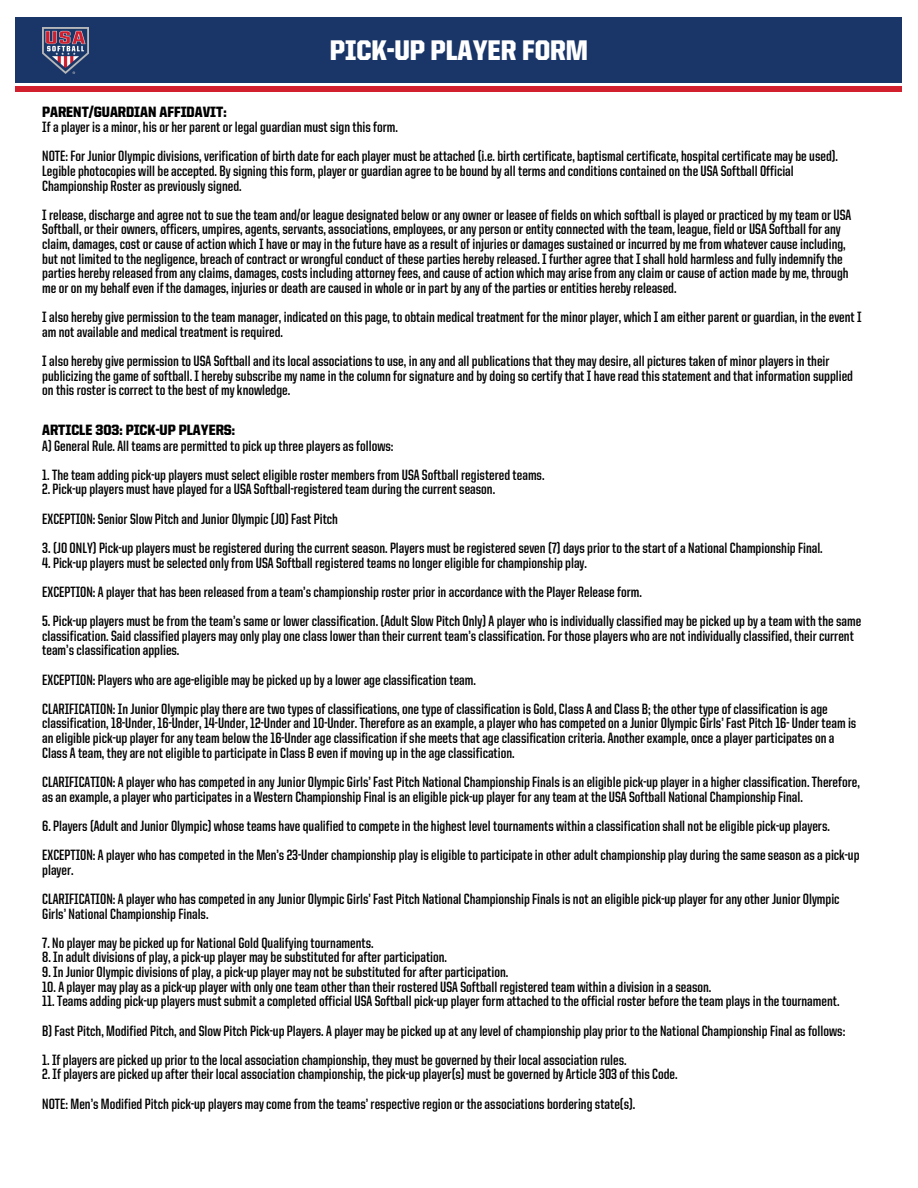
<style>
.page{position:relative;width:918px;height:1188px;background:#fff}
.page>*{position:absolute;margin:0;border:0;box-sizing:border-box;transform-origin:0 0}
.t1{font:900 28.5px "United Sans Semi Cond";color:#fff}
.t2{font:700 15px/14.7px "United Sans Cond";color:#000}
.t3{font:900 15px "United Sans Semi Cond";color:#000}
</style>
<div class="page">
<div style="left:16px;top:17px;width:886px;height:66px;background:#1a3668"></div>
<div style="left:16px;top:86px;width:886px;height:6px;background:#d2202f"></div>
<img style="left:42px;top:27px;width:46px;height:46px">
<p class="t1" style="left:330px;top:39px;width:260px">PICK-UP PLAYER FORM</p>
<p class="t3" style="left:42px;top:106px;width:186px">PARENT/GUARDIAN AFFIDAVIT:</p>
<p class="t2" style="left:42px;top:121px;width:357px">If a player is a minor, his or her parent or legal guardian must sign this form.</p>
<p class="t2" style="left:42px;top:150px;width:797px">NOTE: For Junior Olympic divisions, verification of birth date for each player must be attached (i.e. birth certificate, baptismal certificate, hospital certificate may be used).<br>Legible photocopies will be accepted. By signing this form, player or guardian agree to be bound by all terms and conditions contained on the USA Softball Official<br>Championship Roster as previously signed.</p>
<p class="t2" style="left:42px;top:209px;width:811px">I release, discharge and agree not to sue the team and/or league designated below or any owner or leasee of fields on which softball is played or practiced by my team or USA Softball, or their owners, officers, umpires, agents, servants, associations, employees, or any person or entity connected with the team, league, field or USA Softball for any claim, damages, cost or cause of action which I have or may in the future have as a result of injuries or damages sustained or incurred by me from whatever cause including, but not limited to the negligence, breach of contract or wrongful conduct of these parties hereby released. I further agree that I shall hold harmless and fully indemnify the parties hereby released from any claims, damages, costs including attorney fees, and cause of action which may arise from any claim or cause of action made by me, through me or on my behalf even if the damages, injuries or death are caused in whole or in part by any of the parties or entities hereby released.</p>
<p class="t2" style="left:42px;top:311px;width:821px">I also hereby give permission to the team manager, indicated on this page, to obtain medical treatment for the minor player, which I am either parent or guardian, in the event I am not available and medical treatment is required.</p>
<p class="t2" style="left:42px;top:355px;width:812px">I also hereby give permission to USA Softball and its local associations to use, in any and all publications that they may desire, all pictures taken of minor players in their publicizing the game of softball. I hereby subscribe my name in the column for signature and by doing so certify that I have read this statement and that information supplied on this roster is correct to the best of my knowledge.</p>
<p class="t3" style="left:42px;top:424px;width:194px">ARTICLE 303: PICK-UP PLAYERS:</p>
<p class="t2" style="left:42px;top:439px;width:353px">A) General Rule. All teams are permitted to pick up three players as follows:</p>
<p class="t2" style="left:42px;top:469px;width:504px">1. The team adding pick-up players must select eligible roster members from USA Softball registered teams.</p>
<p class="t2" style="left:42px;top:483px;width:455px">2. Pick-up players must have played for a USA Softball-registered team during the current season.</p>
<p class="t2" style="left:42px;top:512px;width:297px">EXCEPTION: Senior Slow Pitch and Junior Olympic (JO) Fast Pitch</p>
<p class="t2" style="left:42px;top:542px;width:782px">3. (JO ONLY) Pick-up players must be registered during the current season. Players must be registered seven (7) days prior to the start of a National Championship Final.</p>
<p class="t2" style="left:42px;top:556px;width:546px">4. Pick-up players must be selected only from USA Softball registered teams no longer eligible for championship play.</p>
<p class="t2" style="left:42px;top:586px;width:601px">EXCEPTION: A player that has been released from a team’s championship roster prior in accordance with the Player Release form.</p>
<p class="t2" style="left:42px;top:615px;width:821px">5. Pick-up players must be from the team’s same or lower classification. (Adult Slow Pitch Only) A player who is individually classified may be picked up by a team with the same classification. Said classified players may only play one class lower than their current team’s classification. For those players who are not individually classified, their current team’s classification applies.</p>
<p class="t2" style="left:42px;top:673px;width:435px">EXCEPTION: Players who are age-eligible may be picked up by a lower age classification team.</p>
<p class="t2" style="left:42px;top:703px;width:816px">CLARIFICATION: In Junior Olympic play there are two types of classifications, one type of classification is Gold, Class A and Class B; the other type of classification is age classification, 18-Under, 16-Under, 14-Under, 12-Under and 10-Under. Therefore as an example, a player who has competed on a Junior Olympic Girls’ Fast Pitch 16- Under team is an eligible pick-up player for any team below the 16-Under age classification if she meets that age classification criteria. Another example, once a player participates on a Class A team, they are not eligible to participate in Class B even if moving up in the age classification.</p>
<p class="t2" style="left:42px;top:776px;width:819px">CLARIFICATION: A player who has competed in any Junior Olympic Girls’ Fast Pitch National Championship Finals is an eligible pick-up player in a higher classification. Therefore, as an example, a player who participates in a Western Championship Final is an eligible pick-up player for any team at the USA Softball National Championship Final.</p>
<p class="t2" style="left:42px;top:820px;width:789px">6. Players (Adult and Junior Olympic) whose teams have qualified to compete in the highest level tournaments within a classification shall not be eligible pick-up players.</p>
<p class="t2" style="left:42px;top:849px;width:819px">EXCEPTION: A player who has competed in the Men’s 23-Under championship play is eligible to participate in other adult championship play during the same season as a pick-up player.</p>
<p class="t2" style="left:42px;top:893px;width:799px">CLARIFICATION: A player who has competed in any Junior Olympic Girls’ Fast Pitch National Championship Finals is not an eligible pick-up player for any other Junior Olympic<br>Girls’ National Championship Finals.</p>
<p class="t2" style="left:42px;top:937px;width:333px">7. No player may be picked up for National Gold Qualifying tournaments.</p>
<p class="t2" style="left:42px;top:951px;width:406px">8. In adult divisions of play, a pick-up player may be substituted for after participation.</p>
<p class="t2" style="left:42px;top:966px;width:468px">9. In Junior Olympic divisions of play, a pick-up player may not be substituted for after participation.</p>
<p class="t2" style="left:42px;top:980px;width:671px">10. A player may play as a pick-up player with only one team other than their rostered USA Softball registered team within a division in a season.</p>
<p class="t2" style="left:42px;top:995px;width:799px">11. Teams adding pick-up players must submit a completed official USA Softball pick-up player form attached to the official roster before the team plays in the tournament.</p>
<p class="t2" style="left:42px;top:1024px;width:805px">B) Fast Pitch, Modified Pitch, and Slow Pitch Pick-up Players. A player may be picked up at any level of championship play prior to the National Championship Final as follows:</p>
<p class="t2" style="left:42px;top:1054px;width:586px">1. If players are picked up prior to the local association championship, they must be governed by their local association rules.</p>
<p class="t2" style="left:42px;top:1068px;width:637px">2. If players are picked up after their local association championship, the pick-up player(s) must be governed by Article 303 of this Code.</p>
<p class="t2" style="left:42px;top:1097px;width:595px">NOTE: Men’s Modified Pitch pick-up players may come from the teams’ respective region or the associations bordering state(s).</p>
</div>
